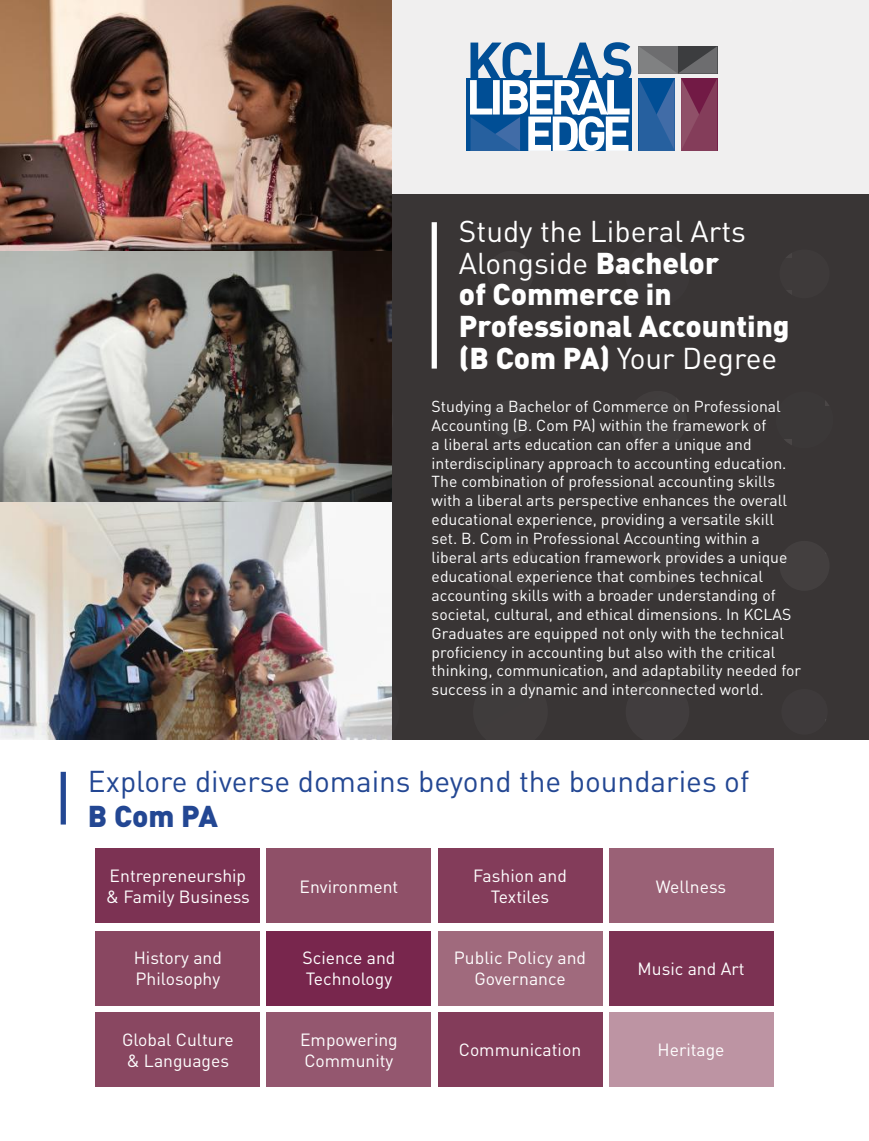
<style>
.page{position:relative;width:869px;height:1141px;background:#fff}
.page>*{position:absolute;margin:0;border:0;box-sizing:border-box;transform-origin:0 0}
.t1{font:900 29.75px/31.7px "DIN Pro";color:#fff}
.t2{font:29.75px "DIN Pro";color:#234793}
.t3{font:900 29.75px "DIN Pro";color:#234793}
.t4{font:17.5px/21px "DIN Pro";color:#fff}
.t5{font:15.75px/18.9px "DIN Pro";color:#fff}
.s1{font-weight:400}
</style>
<div class="page">
<img style="left:0;top:501px;width:392px;height:238px">
<img style="left:0;top:0;width:392px;height:501px">
<div style="left:392px;top:0;width:476px;height:739px;background:#393535"></div>
<div style="left:392px;top:0;width:476px;height:193px;background:#ebeaea"></div>
<div style="left:466px;top:78px;width:165px;height:73px;background:#004e95"></div>
<svg style="left:638px;top:46px;width:79px;height:105px;background:#656180"></svg>
<svg style="left:470px;top:42px;width:161px;height:109px"></svg>
<div style="left:61px;top:772px;width:5px;height:53px;background:#234793"></div>
<div style="left:96px;top:849px;width:164px;height:74px;background:#7c3253"></div>
<div style="left:266px;top:849px;width:165px;height:74px;background:#8f5068"></div>
<div style="left:437px;top:849px;width:165px;height:74px;background:#833c5a"></div>
<div style="left:608px;top:849px;width:165px;height:74px;background:#9a6176"></div>
<div style="left:96px;top:931px;width:164px;height:74px;background:#894761"></div>
<div style="left:266px;top:931px;width:165px;height:74px;background:#78264d"></div>
<div style="left:437px;top:931px;width:165px;height:74px;background:#a06a7d"></div>
<div style="left:608px;top:931px;width:165px;height:74px;background:#7c3253"></div>
<div style="left:96px;top:1012px;width:164px;height:75px;background:#894761"></div>
<div style="left:266px;top:1012px;width:165px;height:75px;background:#94576f"></div>
<div style="left:437px;top:1012px;width:165px;height:75px;background:#833c5a"></div>
<div style="left:608px;top:1012px;width:165px;height:75px;background:#bd94a3"></div>
<div style="left:431px;top:222px;width:5px;height:147px;background:#fff"></div>
<h1 class="t1" style="left:458px;top:214px;width:332px"><span class="s1">Study the Liberal Arts<br>Alongside</span> Bachelor<br>of Commerce in<br>Professional Accounting (B Com PA) <span class="s1">Your Degree</span></h1>
<p class="t5" style="left:431px;top:396px;width:371px">Studying a Bachelor of Commerce on Professional Accounting (B. Com PA) within the framework of<br>a liberal arts education can offer a unique and interdisciplinary approach to accounting education.<br>The combination of professional accounting skills with a liberal arts perspective enhances the overall educational experience, providing a versatile skill set. B. Com in Professional Accounting within a liberal arts education framework provides a unique educational experience that combines technical accounting skills with a broader understanding of societal, cultural, and ethical dimensions. In KCLAS Graduates are equipped not only with the technical proficiency in accounting but also with the critical thinking, communication, and adaptability needed for success in a dynamic and interconnected world.</p>
<h1 class="t2" style="left:88px;top:761px;width:662px">Explore diverse domains beyond the boundaries of</h1>
<h1 class="t3" style="left:88px;top:796px;width:131px">B Com PA</h1>
<p class="t4" style="left:106px;top:865px;width:145px">Entrepreneurship &amp; Family Business</p>
<p class="t4" style="left:299px;top:875px;width:100px">Environment</p>
<p class="t4" style="left:473px;top:865px;width:95px;text-align:center">Fashion and<br>Textiles</p>
<p class="t4" style="left:655px;top:875px;width:72px">Wellness</p>
<p class="t4" style="left:134px;top:947px;width:90px">History and<br>Philosophy</p>
<p class="t4" style="left:302px;top:947px;width:94px">Science and<br>Technology</p>
<p class="t4" style="left:453px;top:947px;width:134px;text-align:center">Public Policy and<br>Governance</p>
<p class="t4" style="left:637px;top:957px;width:108px">Music and Art</p>
<p class="t4" style="left:122px;top:1028px;width:113px">Global Culture &amp; Languages</p>
<p class="t4" style="left:300px;top:1028px;width:99px">Empowering<br>Community</p>
<p class="t4" style="left:458px;top:1039px;width:124px">Communication</p>
<p class="t4" style="left:657px;top:1039px;width:68px">Heritage</p>
</div>
